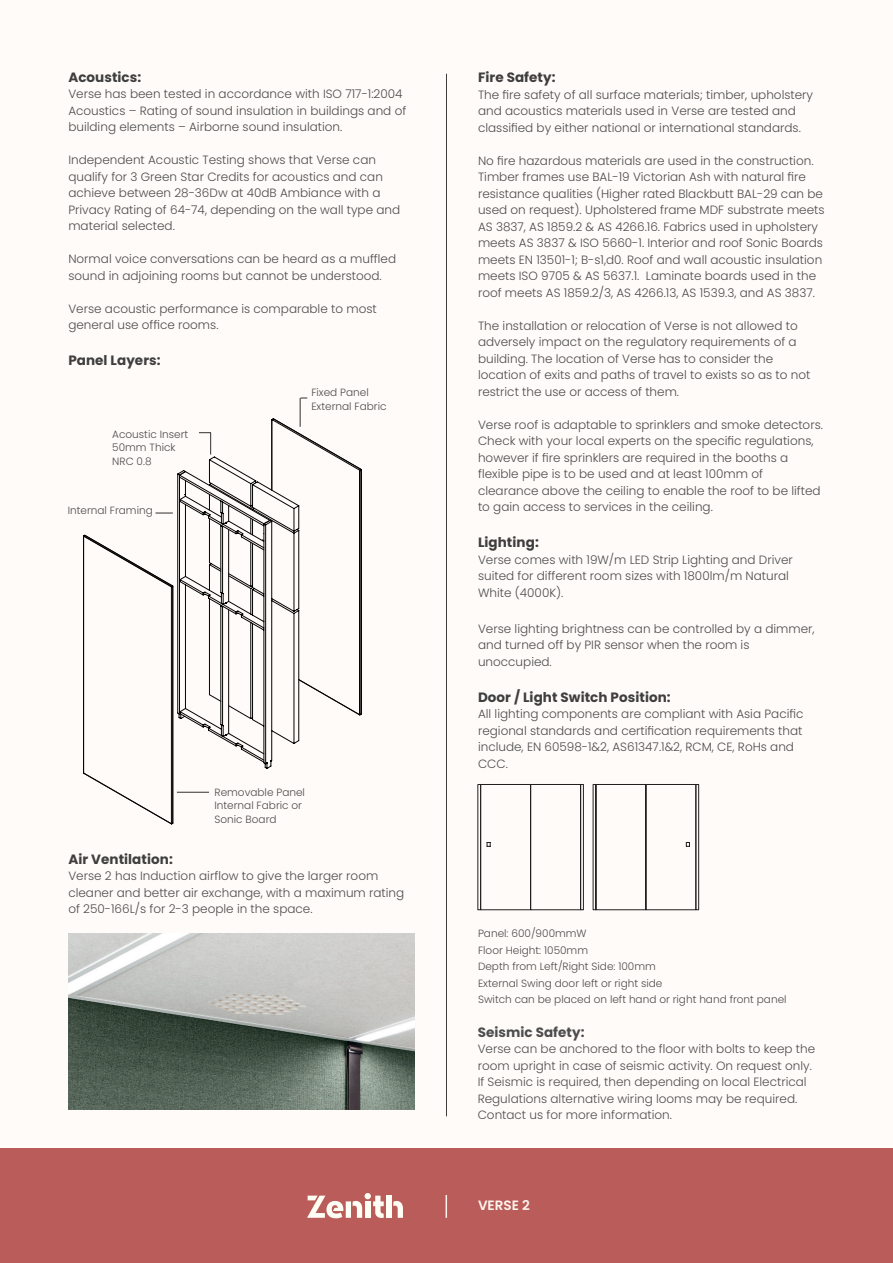
<style>
.page{position:relative;width:893px;height:1263px;background:#fffbf8}
.page>*{position:absolute;margin:0;border:0;box-sizing:border-box;transform-origin:0 0}
.COPY{font:700 13.5px "Poppins";letter-spacing:.005em;color:#3e3e3f}
.COPY-2{font:700 13.5px "Poppins";letter-spacing:.005em;color:#4d4d4f}
.PRODUCT_NAME_BOTTOM{font:600 13.5px "Poppins";color:#fff5ed}
.COPY-3{font:300 12px/16.5px "Poppins";color:#4b4c4d}
.COPY-4{font:300 12px/16.5px "Poppins";color:#4d4d4f}
.t1{font:300 10.5px/13.5px "Poppins";color:#4b4c4d}
</style>
<div class="page">
<hr style="left:446px;top:74px;width:1px;height:1042px;background:#3e3e3f">
<img style="left:68px;top:933px;width:347px;height:177px">
<div style="left:0;top:1148px;width:893px;height:115px;background:#ba5d5a"></div>
<svg style="left:480px;top:784px;width:219px;height:126px"></svg>
<svg style="left:83px;top:398px;width:279px;height:426px"></svg>
<svg style="left:446px;top:1195px;width:1px;height:23px"></svg>
<div style="left:386px;top:1195px;width:6px;height:23px;background:#fffef4"></div>
<svg style="left:393px;top:1201px;width:10px;height:17px"></svg>
<svg style="left:307px;top:1193px;width:77px;height:25px"></svg>
<p class="COPY" style="left:68px;top:69px;width:74px">Acoustics:</p>
<p class="COPY-3" style="left:68px;top:86px;width:339px">Verse has been tested in accordance with ISO 717-1:2004<br>Acoustics – Rating of sound insulation in buildings and of building elements – Airborne sound insulation.</p>
<p class="COPY-3" style="left:68px;top:152px;width:309px">Independent Acoustic Testing shows that Verse can</p>
<p class="COPY-3" style="left:68px;top:169px;width:333px">qualify for 3 Green Star Credits for acoustics and can achieve between 28-36Dw at 40dB Ambiance with a Privacy Rating of 64-74, depending on the wall type and material selected.</p>
<p class="COPY-3" style="left:68px;top:251px;width:329px">Normal voice conversations can be heard as a muffled sound in adjoining rooms but cannot be understood.</p>
<p class="COPY-3" style="left:68px;top:301px;width:310px">Verse acoustic performance is comparable to most general use office rooms.</p>
<p class="COPY" style="left:68px;top:353px;width:94px">Panel Layers:</p>
<p class="t1" style="left:112px;top:427px;width:77px">Acoustic Insert<br>50mm Thick<br>NRC 0.8</p>
<p class="t1" style="left:68px;top:503px;width:87px">Internal Framing</p>
<p class="t1" style="left:311px;top:386px;width:77px">Fixed Panel<br>External Fabric</p>
<p class="t1" style="left:214px;top:785px;width:92px">Removable Panel<br>Internal Fabric or<br>Sonic Board</p>
<p class="COPY" style="left:68px;top:851px;width:106px">Air Ventilation:</p>
<p class="COPY-3" style="left:68px;top:868px;width:337px">Verse 2 has Induction airflow to give the larger room cleaner and better air exchange, with a maximum rating of 250-166L/s for 2-3 people in the space.</p>
<p class="COPY" style="left:478px;top:70px;width:79px">Fire Safety:</p>
<p class="COPY-3" style="left:478px;top:86px;width:337px">The fire safety of all surface materials; timber, upholstery and acoustics materials used in Verse are tested and classified by either national or international standards.</p>
<p class="COPY-3" style="left:478px;top:152px;width:348px">No fire hazardous materials are used in the construction.<br>Timber frames use BAL-19 Victorian Ash with natural fire resistance qualities (Higher rated Blackbutt BAL-29 can be used on request). Upholstered frame MDF substrate meets AS 3837, AS 1859.2 &amp; AS 4266.16. Fabrics used in upholstery meets AS 3837 &amp; ISO 5660-1. Interior and roof Sonic Boards meets EN 13501-1; B-s1,d0. Roof and wall acoustic insulation meets ISO 9705 &amp; AS 5637.1. Laminate boards used in the roof meets AS 1859.2/3, AS 4266.13, AS 1539.3, and AS 3837.</p>
<p class="COPY-3" style="left:478px;top:317px;width:334px">The installation or relocation of Verse is not allowed to adversely impact on the regulatory requirements of a building. The location of Verse has to consider the location of exits and paths of travel to exists so as to not restrict the use or access of them.</p>
<p class="COPY-3" style="left:478px;top:416px;width:346px">Verse roof is adaptable to sprinklers and smoke detectors.<br>Check with your local experts on the specific regulations, however if fire sprinklers are required in the booths a flexible pipe is to be used and at least 100mm of clearance above the ceiling to enable the roof to be lifted to gain access to services in the ceiling.</p>
<p class="COPY" style="left:478px;top:535px;width:62px">Lighting:</p>
<p class="COPY-3" style="left:478px;top:551px;width:316px">Verse comes with 19W/m LED Strip Lighting and Driver suited for different room sizes with 1800lm/m Natural<br>White (4000K).</p>
<p class="COPY-3" style="left:478px;top:620px;width:338px">Verse lighting brightness can be controlled by a dimmer, and turned off by PIR sensor when the room is unoccupied.</p>
<p class="COPY" style="left:478px;top:689px;width:194px">Door / Light Switch Position:</p>
<p class="COPY-3" style="left:478px;top:706px;width:327px">All lighting components are compliant with Asia Pacific regional standards and certification requirements that include, EN 60598-1&amp;2, AS61347.1&amp;2, RCM, CE, RoHs and CCC.</p>
<p class="t1" style="left:478px;top:927px;width:110px">Panel: 600/900mmW</p>
<p class="t1" style="left:478px;top:943px;width:112px">Floor Height: 1050mm</p>
<p class="t1" style="left:478px;top:960px;width:179px">Depth from Left/Right Side: 100mm</p>
<p class="t1" style="left:478px;top:975px;width:310px;line-height:16.5px">External Swing door left or right side<br>Switch can be placed on left hand or right hand front panel</p>
<p class="COPY-2" style="left:478px;top:1024px;width:108px">Seismic Safety:</p>
<p class="COPY-4" style="left:478px;top:1041px;width:339px">Verse can be anchored to the floor with bolts to keep the room upright in case of seismic activity. On request only.</p>
<p class="COPY-4" style="left:478px;top:1074px;width:330px">If Seismic is required, then depending on local Electrical<br>Regulations alternative wiring looms may be required.</p>
<p class="COPY-4" style="left:478px;top:1107px;width:196px">Contact us for more information.</p>
<p class="PRODUCT_NAME_BOTTOM" style="left:478px;top:1198px;width:53px">VERSE 2</p>
</div>
